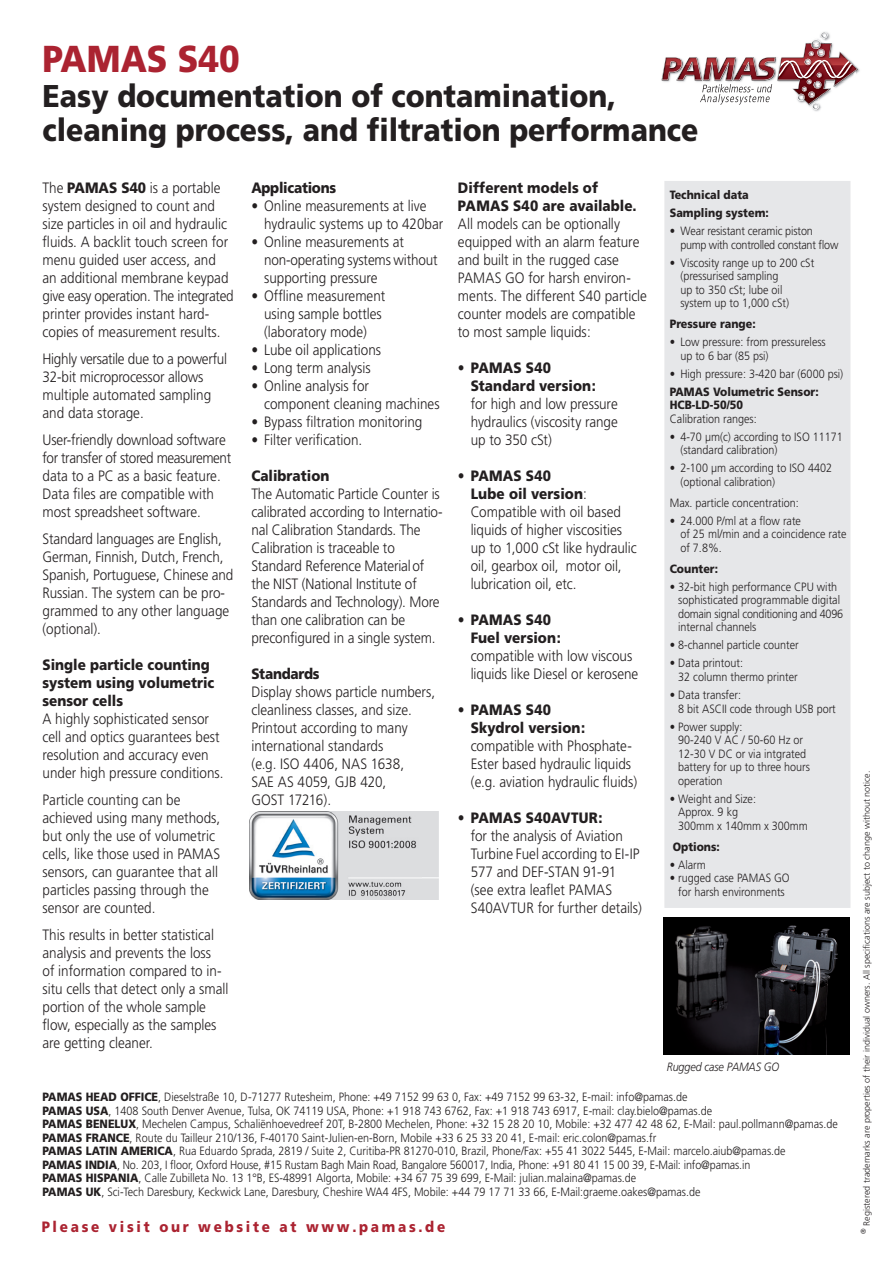
<style>
.page{position:relative;width:893px;height:1263px;background:#fff}
.page>*{position:absolute;margin:0;border:0;box-sizing:border-box;transform-origin:0 0}
.t1{font:900 37.5px "Frutiger";color:#ab2331;scale:.9 1}
.t2{font:900 31.5px/34.5px "Frutiger";color:#231f20;scale:.9 1}
.t3{font:300 15px/18px "Frutiger";color:#231f20;scale:.9 1}
.t4{font:900 15px/18px "Frutiger";color:#231f20;scale:.9 1}
.t5{font:900 15px "Frutiger";letter-spacing:.2em;color:#ab2331;scale:.9 1}
.t6{font:900 15px "Frutiger";letter-spacing:-.02em;color:#231f20;scale:.9 1}
.t7{font:300 12px/13.5px "Frutiger";color:#231f20;scale:.9 1}
.t8{font:900 12px/18px "Frutiger";color:#231f20;scale:.9 1}
.t9{font:300 12px/13.5px "Frutiger";letter-spacing:-.02em;color:#231f20;scale:.9 1}
.t10{font:italic 300 12px "Frutiger";letter-spacing:-.01em;color:#231f20;scale:.9 1}
.t11{font:300 9px "Frutiger";color:#231f20}
.s1{font-weight:900}
.s2{font-weight:400}
</style>
<div class="page">
<svg style="left:662px;top:32px;width:196px;height:80px"></svg>
<img style="left:250px;top:811px;width:172px;height:88px">
<img style="left:664px;top:917px;width:186px;height:138px">
<div style="left:664px;top:181px;width:186px;height:727px;background:#e6e7e9"></div>
<h1 class="t1" style="left:43px;top:36px;width:221px">PAMAS S40</h1>
<h2 class="t2" style="left:43px;top:78px;width:730px">Easy documentation of contamination, cleaning process, and filtration performance</h2>
<p class="t3" style="left:43px;top:179px;width:214px">The <span class="s1">PAMAS S40</span> is a portable system designed to count and size particles in oil and hydraulic fluids. A backlit touch screen for menu guided user access, and an additional membrane keypad give easy operation. The integrated printer provides instant hard&shy;copies of measurement results.</p>
<p class="t3" style="left:43px;top:350px;width:207px">Highly versatile due to a powerful<br>32-bit microprocessor allows multiple automated sampling and data storage.</p>
<p class="t3" style="left:43px;top:431px;width:211px">User-friendly download software for transfer of stored measurement data to a PC as a basic feature.<br>Data files are compatible with most spreadsheet software.</p>
<p class="t3" style="left:43px;top:530px;width:214px">Standard languages are English,<br>German, Finnish, Dutch, French,<br>Spanish, Portuguese, Chinese and<br>Russian. The system can be pro&shy;grammed to any other language (optional).</p>
<p class="t4" style="left:43px;top:655px;width:192px">Single particle counting system using volumetric sensor cells</p>
<p class="t3" style="left:43px;top:710px;width:203px">A highly sophisticated sensor cell and optics guarantees best resolution and accuracy even under high pressure conditions.</p>
<p class="t3" style="left:43px;top:791px;width:199px">Particle counting can be achieved using many methods, but only the use of volumetric cells, like those used in PAMAS sensors, can guarantee that all particles passing through the sensor are counted.</p>
<p class="t3" style="left:43px;top:926px;width:208px">This results in better statistical analysis and prevents the loss<br>of information compared to in&shy;situ cells that detect only a small portion of the whole sample flow, especially as the samples are getting cleaner.</p>
<p class="t4" style="left:458px;top:178px;width:200px">Different models of<br>PAMAS S40 are available.</p>
<p class="t3" style="left:458px;top:215px;width:212px">All models can be optionally equipped with an alarm feature and built in the rugged case<br>PAMAS GO for harsh environ&shy;ments. The different S40 particle counter models are compatible to most sample liquids:</p>
<p class="t4" style="left:471px;top:358px;width:141px;text-indent:-13px"><span class="s2">•</span> PAMAS S40<br>Standard version:</p>
<p class="t3" style="left:471px;top:395px;width:165px;text-align:justify">for high and low pressure hydraulics (viscosity range up to 350 cSt)</p>
<p class="t3" style="left:471px;top:467px;width:186px;text-indent:-13px"><span class="s2">•</span> <span class="s1">PAMAS S40<br>Lube oil version</span>:<br>Compatible with oil based liquids of higher viscosities up to 1,000 cSt like hydraulic oil, gearbox oil, motor oil, lubrication oil, etc.</p>
<p class="t4" style="left:471px;top:610px;width:102px;text-indent:-13px"><span class="s2">•</span> PAMAS S40<br>Fuel version:</p>
<p class="t3" style="left:471px;top:647px;width:188px">compatible with low viscous liquids like Diesel or kerosene</p>
<p class="t4" style="left:471px;top:700px;width:129px;text-indent:-13px"><span class="s2">•</span> PAMAS S40<br>Skydrol version:</p>
<p class="t3" style="left:471px;top:737px;width:186px">compatible with Phosphate-<br>Ester based hydraulic liquids (e.g. aviation hydraulic fluids)</p>
<p class="t3" style="left:471px;top:809px;width:192px;text-indent:-13px"><span class="s2">•</span> <span class="s1">PAMAS S40AVTUR:<br></span>for the analysis of Aviation<br>Turbine Fuel according to EI-IP<br>577 and DEF-STAN 91-91 (see extra leaflet PAMAS<br>S40AVTUR for further details)</p>
<p class="t6" style="left:251px;top:178px;width:96px">Applications</p>
<p class="t3" style="left:264px;top:197px;width:201px;text-indent:-13px"><span class="s2">•</span> Online measurements at live hydraulic systems up to 420bar</p>
<p class="t3" style="left:264px;top:233px;width:194px;text-indent:-13px"><span class="s2">•</span> Online measurements at non-operating systems without supporting pressure</p>
<p class="t3" style="left:264px;top:287px;width:136px;text-indent:-13px"><span class="s2">•</span> Offline measurement using sample bottles (laboratory mode)</p>
<p class="t3" style="left:251px;top:341px;width:146px"><span class="s2">•</span> Lube oil applications</p>
<p class="t3" style="left:251px;top:359px;width:134px"><span class="s2">•</span> Long term analysis</p>
<p class="t3" style="left:264px;top:377px;width:197px;text-indent:-13px"><span class="s2">•</span> Online analysis for<br>component cleaning machines</p>
<p class="t3" style="left:251px;top:413px;width:192px"><span class="s2">•</span> Bypass filtration monitoring</p>
<p class="t3" style="left:251px;top:431px;width:125px"><span class="s2">•</span> Filter verification.</p>
<p class="t4" style="left:251px;top:466px;width:88px">Calibration</p>
<p class="t3" style="left:251px;top:485px;width:214px">The Automatic Particle Counter is calibrated according to Internatio&shy;nal Calibration Standards. The<br>Calibration is traceable to<br>Standard Reference Materialof the NIST (National Institute of<br>Standards and Technology). More than one calibration can be preconfigured in a single system.</p>
<p class="t6" style="left:251px;top:664px;width:77px">Standards</p>
<p class="t3" style="left:251px;top:683px;width:206px">Display shows particle numbers, cleanliness classes, and size.<br>Printout according to many international standards<br>(e.g. ISO 4406, NAS 1638,<br>SAE AS 4059, GJB 420,<br>GOST 17216).</p>
<p class="t8" style="left:670px;top:186px;width:112px">Technical data<br>Sampling system:</p>
<p class="t9" style="left:680px;top:225px;width:177px;text-indent:-11px"><span class="s2">•</span> Wear resistant ceramic piston pump with controlled constant flow</p>
<p class="t7" style="left:680px;top:256px;width:150px;text-indent:-11px"><span class="s2">•</span> Viscosity range up to 200 cSt (pressurised sampling<br>up to 350 cSt; lube oil system up to 1,000 cSt)</p>
<p class="t8" style="left:670px;top:315px;width:97px">Pressure range:</p>
<p class="t7" style="left:680px;top:336px;width:163px;text-indent:-11px"><span class="s2">•</span> Low pressure: from pressureless up to 6 bar (85 psi)</p>
<p class="t7" style="left:670px;top:365px;width:194px;line-height:18px"><span class="s2">•</span> High pressure: 3-420 bar (6000 psi)<br><span class="s1">PAMAS Volumetric Sensor:</span></p>
<p class="t8" style="left:670px;top:396px;width:83px">HCB-LD-50/50</p>
<p class="t7" style="left:670px;top:412px;width:98px">Calibration ranges:</p>
<p class="t7" style="left:680px;top:430px;width:182px;text-indent:-11px"><span class="s2">•</span> 4-70 µm(c) according to ISO 11171 (standard calibration)</p>
<p class="t7" style="left:680px;top:462px;width:170px;text-indent:-11px"><span class="s2">•</span> 2-100 µm according to ISO 4402 (optional calibration)</p>
<p class="t7" style="left:670px;top:496px;width:145px">Max. particle concentration:</p>
<p class="t7" style="left:680px;top:514px;width:186px;text-indent:-11px"><span class="s2">•</span> 24.000 P/ml at a flow rate<br>of 25 ml/min and a coincidence rate of 7.8%.</p>
<p class="t8" style="left:670px;top:560px;width:55px">Counter:</p>
<p class="t7" style="left:678px;top:580px;width:185px;text-indent:-8px">• 32-bit high performance CPU with sophisticated programmable digital domain signal conditioning and 4096 internal channels</p>
<p class="t7" style="left:670px;top:639px;width:145px">• 8-channel particle counter</p>
<p class="t7" style="left:678px;top:657px;width:134px;text-indent:-8px">• Data printout:<br>32 column thermo printer</p>
<p class="t7" style="left:678px;top:688px;width:177px;text-indent:-8px">• Data transfer:<br>8 bit ASCII code through USB port</p>
<p class="t7" style="left:678px;top:720px;width:148px;text-indent:-8px">• Power supply:<br>90-240 V AC / 50-60 Hz or<br>12-30 V DC or via intgrated battery for up to three hours operation</p>
<p class="t7" style="left:678px;top:792px;width:146px;text-indent:-8px">• Weight and Size:<br>Approx. 9 kg<br>300mm x 140mm x 300mm</p>
<p class="t8" style="left:673px;top:837px;width:54px">Options:</p>
<p class="t7" style="left:670px;top:858px;width:42px">• Alarm</p>
<p class="t7" style="left:670px;top:871px;width:135px;text-align:center">• rugged case PAMAS GO for harsh environments</p>
<p class="t10" style="left:667px;top:1060px;width:127px">Rugged case PAMAS GO</p>
<p class="t7" style="left:43px;top:1091px;width:885px"><span class="s1">PAMAS HEAD OFFICE</span>, Dieselstraße 10, D-71277 Rutesheim, Phone: +49 7152 99 63 0, Fax: +49 7152 99 63-32, E-mail: info@pamas.de<br><span class="s1">PAMAS USA</span>, 1408 South Denver Avenue, Tulsa, OK 74119 USA, Phone: +1 918 743 6762, Fax: +1 918 743 6917, E-mail: clay.bielo@pamas.de<br><span class="s1">PAMAS BENELUX</span>, Mechelen Campus, Schaliënhoevedreef 20T, B-2800 Mechelen, Phone: +32 15 28 20 10, Mobile: +32 477 42 48 62, E-Mail: paul.pollmann@pamas.de <span class="s1">PAMAS FRANCE</span>, Route du Tailleur 210/136, F-40170 Saint-Julien-en-Born, Mobile +33 6 25 33 20 41, E-mail: eric.colon@pamas.fr<br><span class="s1">PAMAS LATIN AMERICA</span>, Rua Eduardo Sprada, 2819 / Suite 2, Curitiba-PR 81270-010, Brazil, Phone/Fax: +55 41 3022 5445, E-Mail: marcelo.aiub@pamas.de<br><span class="s1">PAMAS INDIA</span>, No. 203, I floor, Oxford House, #15 Rustam Bagh Main Road, Bangalore 560017, India, Phone: +91 80 41 15 00 39, E-Mail: info@pamas.in<br><span class="s1">PAMAS HISPANIA</span>, Calle Zubilleta No. 13 1°B, ES-48991 Algorta, Mobile: +34 67 75 39 699, E-Mail: julian.malaina@pamas.de<br><span class="s1">PAMAS UK</span>, Sci-Tech Daresbury, Keckwick Lane, Daresbury, Cheshire WA4 4FS, Mobile: +44 79 17 71 33 66, E-Mail:graeme.oakes@pamas.de</p>
<p class="t5" style="left:42px;top:1217px;width:450px">Please visit our website at www.pamas.de</p>
<p class="t11" style="left:862px;top:1234px;width:465px;rotate:-90deg"><sup>®</sup> Registered trademarks are properties of their individual owners. All specifications are subject to change without notice.</p>
</div>
